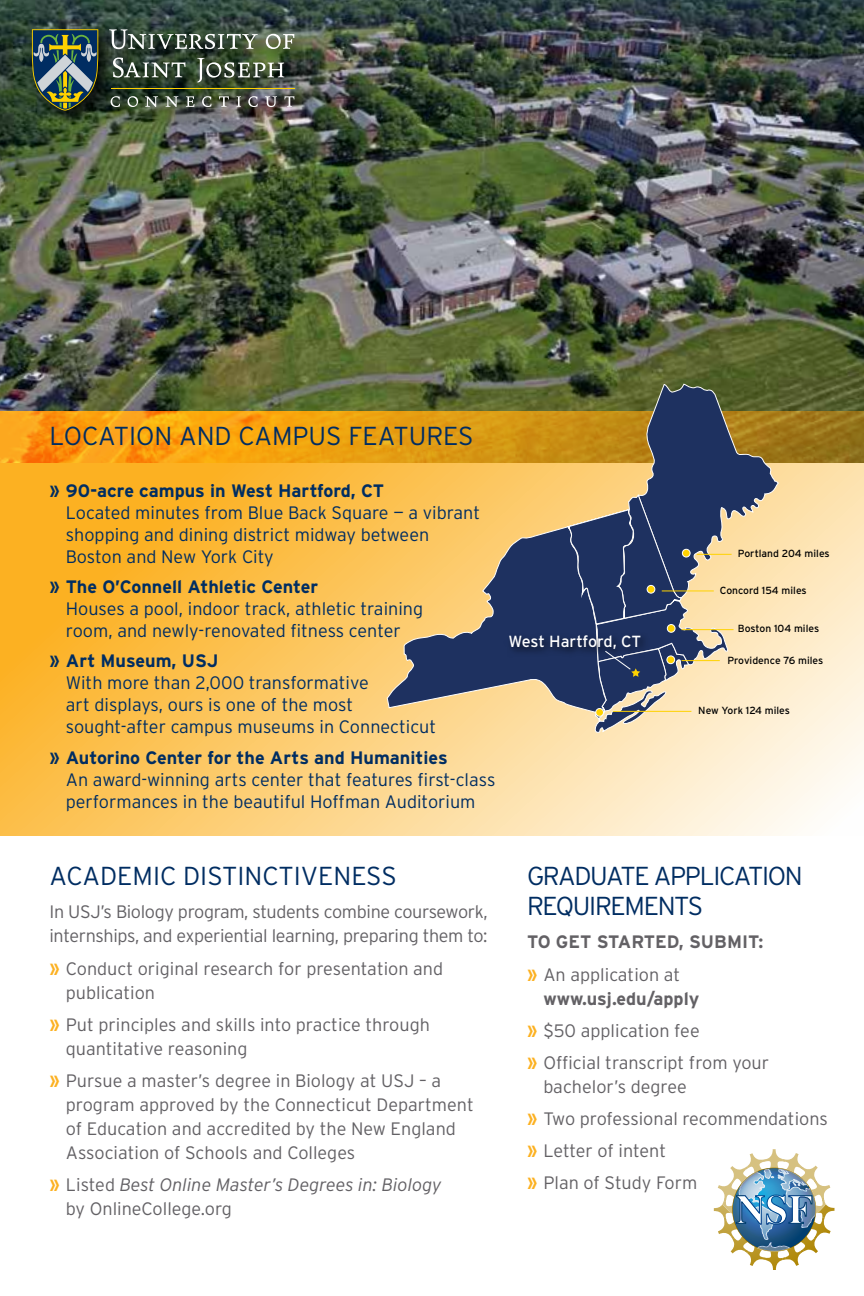
<style>
.page{position:relative;width:864px;height:1296px;background:#fff}
.page>*{position:absolute;margin:0;border:0;box-sizing:border-box;transform-origin:0 0}
.t1{font:300 26px "Interstate";letter-spacing:-.015em;color:#002d62}
.t2{font:300 26px/30px "Interstate";letter-spacing:-.05em;color:#002d62}
.t3{font:300 18px/22px "Interstate";color:#002d62}
.t4{font:300 18px/24px "Interstate";color:#636165}
.t5{font:300 18px/24px "Interstate";letter-spacing:-.02em;color:#636165}
.t6{font:italic 300 18px/24px "Interstate";color:#636165}
.t7{font:700 18px/33px "Interstate";color:#636165}
.t8{font:16.2px "Interstate";letter-spacing:-.01em;color:#fff}
.t9{font:10.4px "Interstate";color:#000}
.s1{font-weight:700;font-stretch:condensed;font-size:21.6px}
.s2{font-weight:700}
.s3{font-weight:700;font-stretch:condensed;font-size:21.6px;color:#fcb122}
.s4{font-weight:700;font-style:normal;font-stretch:condensed;font-size:21.6px;color:#fcb122}
.s5{font-style:normal}
.s6{font-stretch:condensed;font-size:21.6px;color:#fcb122}
.s7{font-weight:300}
</style>
<div class="page">
<img style="left:0;top:0;width:864px;height:411px">
<svg style="left:0;top:411px;width:864px;height:424px;background:#f9c564"></svg>
<svg style="left:386px;top:509px;width:281px;height:229px;background:#b09a75"></svg>
<img style="left:501px;top:626px;width:66px;height:39px">
<svg style="left:567px;top:383px;width:212px;height:332px;background:#7f7b72"></svg>
<div style="left:667px;top:625px;width:8px;height:7px;background:#ffd200;border-radius:50%"></div>
<div style="left:667px;top:624px;width:9px;height:9px;border:1px solid #fff;border-radius:50%"></div>
<div style="left:682px;top:549px;width:8px;height:8px;background:#ffd200;border-radius:50%"></div>
<div style="left:682px;top:549px;width:9px;height:8px;border:1px solid #fff;border-radius:50%"></div>
<div style="left:647px;top:585px;width:8px;height:8px;background:#ffd200;border-radius:50%"></div>
<div style="left:647px;top:585px;width:8px;height:9px;border:1px solid #fff;border-radius:50%"></div>
<div style="left:667px;top:656px;width:8px;height:8px;background:#ffd200;border-radius:50%"></div>
<div style="left:666px;top:656px;width:9px;height:8px;border:1px solid #fff;border-radius:50%"></div>
<div style="left:596px;top:709px;width:8px;height:7px;background:#ffd200;border-radius:50%"></div>
<div style="left:595px;top:708px;width:9px;height:9px;border:1px solid #fff;border-radius:50%"></div>
<hr style="left:613px;top:711px;width:78px;height:1px;background:#ffd200">
<hr style="left:682px;top:660px;width:38px;height:1px;background:#ffd200">
<hr style="left:682px;top:629px;width:52px;height:1px;background:#ffd200">
<hr style="left:662px;top:591px;width:52px;height:1px;background:#ffd200">
<hr style="left:697px;top:554px;width:35px;height:1px;background:#ffd200">
<svg style="left:714px;top:1149px;width:120px;height:121px"></svg>
<img style="left:733px;top:1168px;width:83px;height:83px;border-radius:42px">
<div style="left:28px;top:25px;width:284px;height:103px;background:#000;opacity:.75"></div>
<svg style="left:109px;top:29px;width:149px;height:20px;background:#5f6e61"></svg>
<svg style="left:266px;top:34px;width:28px;height:15px"></svg>
<svg style="left:113px;top:57px;width:73px;height:21px;background:#5c6b5d"></svg>
<svg style="left:197px;top:58px;width:87px;height:25px;background:#5c6957"></svg>
<hr style="left:111px;top:88px;width:184px;height:1px;background:#ffd200">
<svg style="left:32px;top:29px;width:66px;height:82px;background:#50665c"></svg>
<svg style="left:111px;top:96px;width:9px;height:11px"></svg>
<svg style="left:128px;top:96px;width:10px;height:11px"></svg>
<svg style="left:145px;top:96px;width:13px;height:11px"></svg>
<svg style="left:165px;top:96px;width:13px;height:11px"></svg>
<svg style="left:186px;top:96px;width:8px;height:11px"></svg>
<svg style="left:202px;top:96px;width:9px;height:11px"></svg>
<svg style="left:219px;top:96px;width:10px;height:11px"></svg>
<svg style="left:236px;top:96px;width:5px;height:11px"></svg>
<svg style="left:248px;top:96px;width:10px;height:11px"></svg>
<svg style="left:265px;top:96px;width:12px;height:11px"></svg>
<svg style="left:284px;top:96px;width:10px;height:11px"></svg>
<h1 class="t1" style="left:50px;top:420px;width:426px">LOCATION AND CAMPUS FEATURES</h1>
<p class="t3" style="left:66px;top:480px;width:416px;text-indent:-16px"><span class="s1">»</span> <span class="s2">90-acre campus in West Hartford, CT<br></span>Located minutes from Blue Back Square — a vibrant shopping and dining district midway between Boston and New York City</p>
<p class="t3" style="left:66px;top:576px;width:359px;text-indent:-16px"><span class="s1">»</span> <span class="s2">The O’Connell Athletic Center<br></span>Houses a pool, indoor track, athletic training room, and newly-renovated fitness center</p>
<p class="t3" style="left:66px;top:650px;width:372px;text-indent:-16px"><span class="s1">»</span> <span class="s2">Art Museum, USJ<br></span>With more than 2,000 transformative<br>art displays, ours is one of the most sought-after campus museums in Connecticut</p>
<p class="t3" style="left:66px;top:746px;width:431px;text-indent:-16px"><span class="s1">»</span> <span class="s2">Autorino Center for the Arts and Humanities<br></span>An award-winning arts center that features first-class performances in the beautiful Hoffman Auditorium</p>
<p class="t8" style="left:509px;top:632px;width:134px">West Hartford, CT</p>
<p class="t9" style="left:738px;top:547px;width:93px">Portland 204 miles</p>
<p class="t9" style="left:720px;top:584px;width:88px">Concord 154 miles</p>
<p class="t9" style="left:738px;top:622px;width:83px">Boston 104 miles</p>
<p class="t9" style="left:728px;top:654px;width:97px">Providence 76 miles</p>
<p class="t9" style="left:698px;top:704px;width:93px">New York 124 miles</p>
<h1 class="t1" style="left:50px;top:860px;width:349px">ACADEMIC DISTINCTIVENESS</h1>
<p class="t5" style="left:50px;top:899px;width:440px">In USJ’s Biology program, students combine coursework, internships, and experiential learning, preparing them to:</p>
<p class="t4" style="left:66px;top:956px;width:379px;text-indent:-16px"><span class="s3">»</span> Conduct original research for presentation and publication</p>
<p class="t4" style="left:66px;top:1012px;width:366px;text-indent:-16px"><span class="s3">»</span> Put principles and skills into practice through quantitative reasoning</p>
<p class="t4" style="left:66px;top:1068px;width:409px;text-indent:-16px"><span class="s3">»</span> Pursue a master’s degree in Biology at USJ – a program approved by the Connecticut Department of Education and accredited by the New England Association of Schools and Colleges</p>
<p class="t6" style="left:66px;top:1173px;width:377px;text-indent:-16px"><span class="s4">»</span> <span class="s5">Listed</span> Best Online Master’s Degrees in: Biology <span class="s5">by OnlineCollege.org</span></p>
<h1 class="t2" style="left:527px;top:861px;width:277px">GRADUATE APPLICATION<br>REQUIREMENTS</h1>
<p class="t7" style="left:527px;top:925px;width:238px">TO GET STARTED, SUBMIT: <span class="s6">»</span> <span class="s7">An application at</span></p>
<p class="t4" style="left:527px;top:982px;width:244px;line-height:32.2px;text-indent:16px"><span class="s2">www.usj.edu/apply<br></span><span class="s3">»</span> $50 application fee<br><span class="s3">»</span> Official transcript from your</p>
<p class="t4" style="left:527px;top:1070px;width:302px;line-height:32.2px;text-indent:16px">bachelor’s degree<br><span class="s3">»</span> Two professional recommendations <span class="s3">»</span> Letter of intent<br><span class="s3">»</span> Plan of Study Form</p>
</div>
